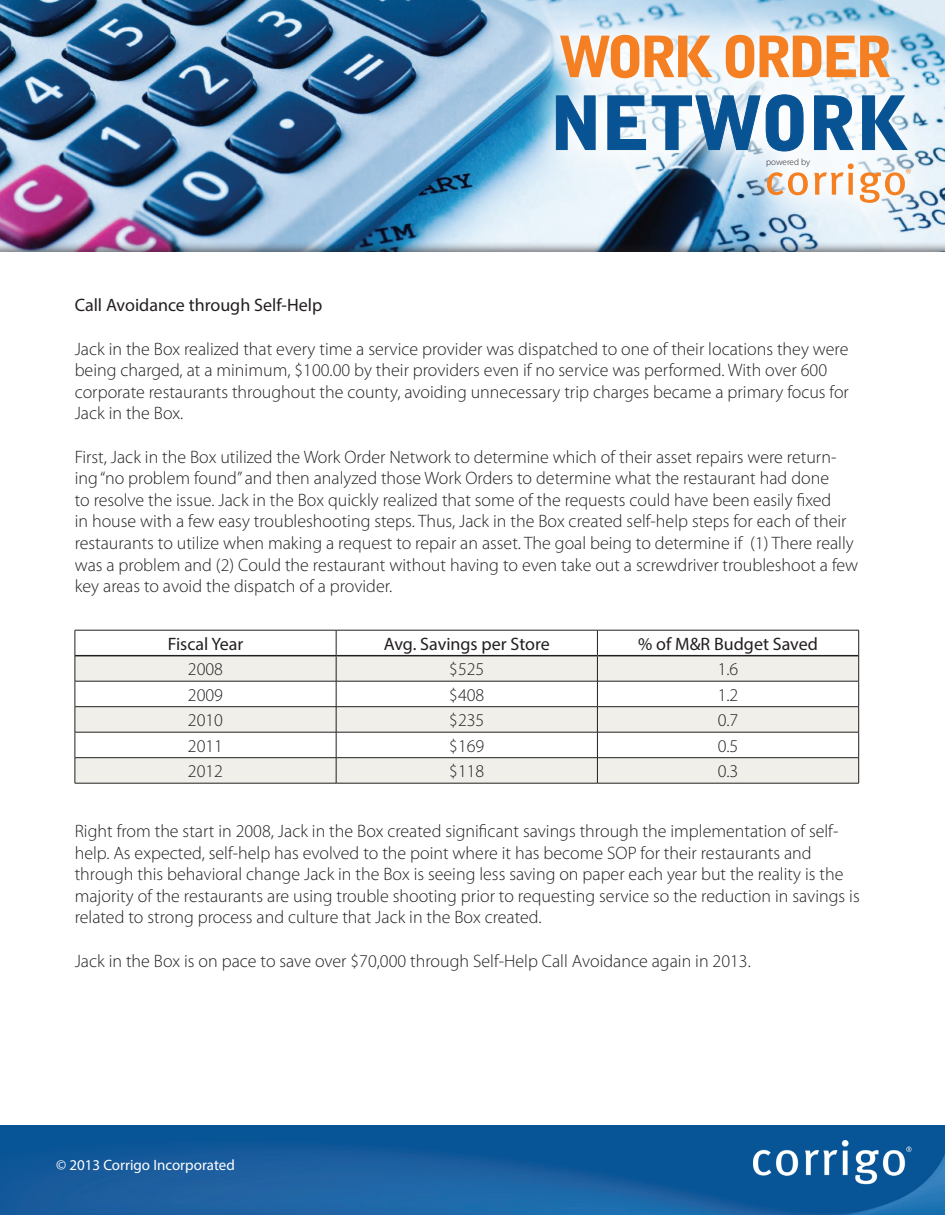
<style>
.page{position:relative;width:945px;height:1215px;background:#fff}
.page>*{position:absolute;margin:0;border:0;box-sizing:border-box;transform-origin:0 0}
.t1{font:300 18px/21.6px "Myriad Pro";color:#231f20}
.t2{font:18px "Myriad Pro";color:#231f20}
.t3{font:15px "Myriad Pro";color:#fff}
.t4{font:10.5px "Myriad";color:#f58022}
.t5{font:300 9.15px "Myriad Pro";letter-spacing:-.005em;color:#231f20}
</style>
<div class="page">
<img style="left:0;top:0;width:945px;height:241px">
<div style="left:0;top:241px;width:945px;height:28px;background:#231f20;opacity:.6"></div>
<div style="left:0;top:252px;width:945px;height:12px;background:#fff"></div>
<div style="left:0;top:258px;width:945px;height:15px;background:#fff"></div>
<img style="left:0;top:1126px;width:945px;height:89px">
<img style="left:753px;top:1140px;width:167px;height:48px">
<div style="left:522px;top:2px;width:421px;height:233px;background:#fff;opacity:.93"></div>
<svg style="left:560px;top:35px;width:79px;height:43px"></svg>
<svg style="left:645px;top:36px;width:67px;height:41px"></svg>
<svg style="left:726px;top:35px;width:28px;height:43px"></svg>
<svg style="left:760px;top:36px;width:61px;height:41px"></svg>
<svg style="left:827px;top:36px;width:63px;height:41px"></svg>
<svg style="left:556px;top:96px;width:39px;height:54px;background:#3e79ac"></svg>
<svg style="left:608px;top:96px;width:38px;height:54px"></svg>
<svg style="left:652px;top:95px;width:108px;height:55px"></svg>
<svg style="left:766px;top:95px;width:37px;height:56px"></svg>
<svg style="left:814px;top:96px;width:40px;height:54px"></svg>
<svg style="left:862px;top:95px;width:46px;height:55px"></svg>
<svg style="left:767px;top:172px;width:41px;height:23px"></svg>
<svg style="left:860px;top:172px;width:45px;height:31px"></svg>
<svg style="left:814px;top:163px;width:40px;height:32px"></svg>
<svg style="left:76px;top:656px;width:782px;height:127px;fill:#f0efea"></svg>
<hr style="left:75px;top:630px;width:261px;height:1px;background:#231f20">
<hr style="left:336px;top:630px;width:261px;height:1px;background:#231f20">
<hr style="left:597px;top:630px;width:262px;height:1px;background:#231f20">
<hr style="left:75px;top:681px;width:261px;height:1px;background:#231f20">
<hr style="left:336px;top:681px;width:261px;height:1px;background:#231f20">
<hr style="left:597px;top:681px;width:262px;height:1px;background:#231f20">
<hr style="left:75px;top:706px;width:261px;height:1px;background:#231f20">
<hr style="left:336px;top:706px;width:261px;height:1px;background:#231f20">
<hr style="left:597px;top:706px;width:262px;height:1px;background:#231f20">
<hr style="left:75px;top:732px;width:261px;height:1px;background:#231f20">
<hr style="left:336px;top:732px;width:261px;height:1px;background:#231f20">
<hr style="left:597px;top:732px;width:262px;height:1px;background:#231f20">
<hr style="left:75px;top:757px;width:261px;height:1px;background:#231f20">
<svg style="left:75px;top:630px;width:1px;height:153px"></svg>
<hr style="left:336px;top:757px;width:261px;height:1px;background:#231f20">
<svg style="left:336px;top:630px;width:1px;height:153px"></svg>
<hr style="left:597px;top:757px;width:262px;height:1px;background:#231f20">
<svg style="left:597px;top:630px;width:1px;height:153px"></svg>
<svg style="left:858px;top:630px;width:1px;height:153px"></svg>
<hr style="left:75px;top:783px;width:261px;height:1px;background:#231f20">
<hr style="left:336px;top:783px;width:261px;height:1px;background:#231f20">
<hr style="left:597px;top:783px;width:262px;height:1px;background:#231f20">
<hr style="left:75px;top:655px;width:261px;height:1px;background:#231f20">
<hr style="left:336px;top:655px;width:261px;height:1px;background:#231f20">
<hr style="left:597px;top:655px;width:262px;height:1px;background:#231f20">
<p class="t5" style="left:766px;top:156px;width:45px">powered by</p>
<p class="t4" style="left:906px;top:168px;width:7px">®</p>
<p class="t2" style="left:75px;top:294px;width:249px">Call Avoidance through Self-Help</p>
<p class="t1" style="left:75px;top:338px;width:776px">Jack in the Box realized that every time a service provider was dispatched to one of their locations they were being charged, at a minimum, $100.00 by their providers even if no service was performed. With over 600 corporate restaurants throughout the county, avoiding unnecessary trip charges became a primary focus for Jack in the Box.</p>
<p class="t1" style="left:75px;top:446px;width:785px">First, Jack in the Box utilized the Work Order Network to determine which of their asset repairs were return&shy;ing “no problem found” and then analyzed those Work Orders to determine what the restaurant had done<br>to resolve the issue. Jack in the Box quickly realized that some of the requests could have been easily fixed<br>in house with a few easy troubleshooting steps. Thus, Jack in the Box created self-help steps for each of their restaurants to utilize when making a request to repair an asset. The goal being to determine if (1) There really was a problem and (2) Could the restaurant without having to even take out a screwdriver troubleshoot a few key areas to avoid the dispatch of a provider.</p>
<p class="t2" style="left:168px;top:633px;width:77px">Fiscal Year</p>
<p class="t2" style="left:384px;top:633px;width:168px">Avg. Savings per Store</p>
<p class="t2" style="left:638px;top:633px;width:181px">% of M&amp;R Budget Saved</p>
<p class="t1" style="left:188px;top:658px;width:37px">2008</p>
<p class="t1" style="left:449px;top:658px;width:37px">$525</p>
<p class="t1" style="left:718px;top:658px;width:22px">1.6</p>
<p class="t1" style="left:188px;top:684px;width:37px">2009</p>
<p class="t1" style="left:449px;top:684px;width:37px">$408</p>
<p class="t1" style="left:718px;top:684px;width:22px">1.2</p>
<p class="t1" style="left:188px;top:709px;width:37px">2010</p>
<p class="t1" style="left:449px;top:709px;width:37px">$235</p>
<p class="t1" style="left:718px;top:709px;width:22px">0.7</p>
<p class="t1" style="left:188px;top:735px;width:37px">2011</p>
<p class="t1" style="left:449px;top:735px;width:37px">$169</p>
<p class="t1" style="left:718px;top:735px;width:22px">0.5</p>
<p class="t1" style="left:188px;top:760px;width:37px">2012</p>
<p class="t1" style="left:449px;top:760px;width:37px">$118</p>
<p class="t1" style="left:718px;top:760px;width:22px">0.3</p>
<p class="t1" style="left:75px;top:820px;width:787px">Right from the start in 2008, Jack in the Box created significant savings through the implementation of self&shy;help. As expected, self-help has evolved to the point where it has become SOP for their restaurants and through this behavioral change Jack in the Box is seeing less saving on paper each year but the reality is the majority of the restaurants are using trouble shooting prior to requesting service so the reduction in savings is related to strong process and culture that Jack in the Box created.</p>
<p class="t1" style="left:75px;top:950px;width:678px">Jack in the Box is on pace to save over $70,000 through Self-Help Call Avoidance again in 2013.</p>
<p class="t3" style="left:56px;top:1156px;width:180px">© 2013 Corrigo Incorporated</p>
</div>
